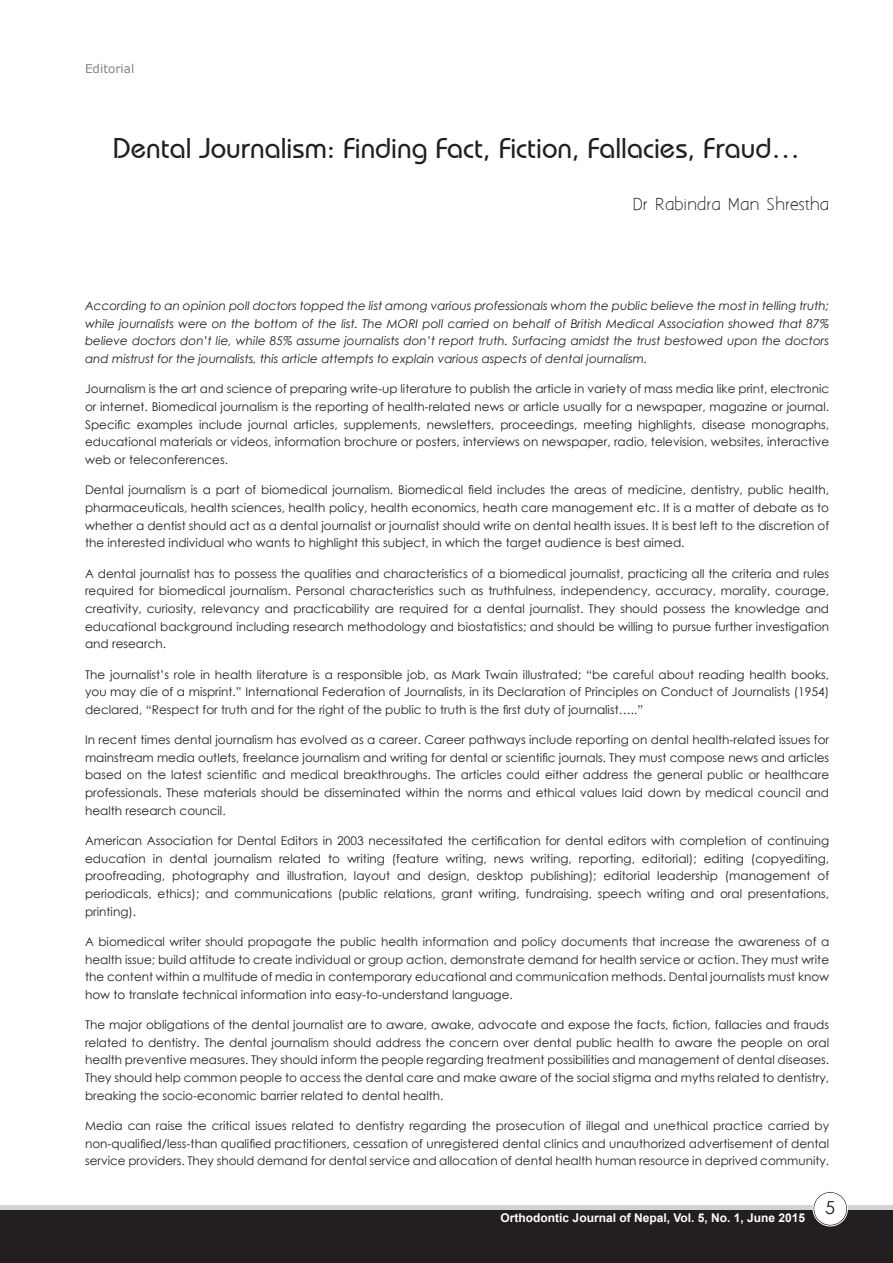
<style>
.page{position:relative;width:893px;height:1263px;background:#fff}
.page>*{position:absolute;margin:0;border:0;box-sizing:border-box;transform-origin:0 0}
.t1{font:500 28.5px "Bauhaus IT Cby BT";color:#231f20}
.t2{font:18px "Century Gothic";color:#231f20}
.t3{font:15px "Aaargh Normal";color:#231f20}
.t4{font:12px/17.7px "Century Gothic";color:#231f20;text-align:justify}
.t5{font:italic 12px/17.7px "Century Gothic";color:#231f20;text-align:justify}
.t6{font:700 12px "Arial";color:#fff}
.t7{font:12px "MS Reference Sans Serif";color:#808285}
</style>
<div class="page">
<div style="left:0;top:1205px;width:893px;height:58px;background:linear-gradient(to right,#d1d2d4,#d1d2d4)"></div>
<div style="left:0;top:1211px;width:893px;height:52px;background:#231f20"></div>
<div style="left:814px;top:1192px;width:33px;height:33px;background:#fff;border-radius:50%"></div>
<div style="left:813px;top:1192px;width:34px;height:34px;border:1px solid #231f20;border-radius:50%"></div>
<div style="left:813px;top:1191px;width:35px;height:35px;border:1px solid #fff;border-radius:50%"></div>
<p class="t7" style="left:85px;top:61px;width:51px">Editorial</p>
<p class="t1" style="left:113px;top:130px;width:688px">Dental Journalism: Finding Fact, Fiction, Fallacies, Fraud…</p>
<p class="t3" style="left:633px;top:196px;width:198px">Dr Rabindra Man Shrestha</p>
<p class="t5" style="left:85px;top:297px;width:746px">According to an opinion poll doctors topped the list among various professionals whom the public believe the most in telling truth; while journalists were on the bottom of the list. The MORI poll carried on behalf of British Medical Association showed that 87% believe doctors don’t lie, while 85% assume journalists don’t report truth. Surfacing amidst the trust bestowed upon the doctors and mistrust for the journalists, this article attempts to explain various aspects of dental journalism.</p>
<p class="t4" style="left:85px;top:380px;width:746px">Journalism is the art and science of preparing write-up literature to publish the article in variety of mass media like print, electronic or internet. Biomedical journalism is the reporting of health-related news or article usually for a newspaper, magazine or journal.<br>Specific examples include journal articles, supplements, newsletters, proceedings, meeting highlights, disease monographs, educational materials or videos, information brochure or posters, interviews on newspaper, radio, television, websites, interactive web or teleconferences.</p>
<p class="t4" style="left:85px;top:481px;width:746px">Dental journalism is a part of biomedical journalism. Biomedical field includes the areas of medicine, dentistry, public health, pharmaceuticals, health sciences, health policy, health economics, heath care management etc. It is a matter of debate as to whether a dentist should act as a dental journalist or journalist should write on dental health issues. It is best left to the discretion of the interested individual who wants to highlight this subject, in which the target audience is best aimed.</p>
<p class="t4" style="left:85px;top:564px;width:746px">A dental journalist has to possess the qualities and characteristics of a biomedical journalist, practicing all the criteria and rules required for biomedical journalism. Personal characteristics such as truthfulness, independency, accuracy, morality, courage, creativity, curiosity, relevancy and practicability are required for a dental journalist. They should possess the knowledge and educational background including research methodology and biostatistics; and should be willing to pursue further investigation and research.</p>
<p class="t4" style="left:85px;top:665px;width:746px">The journalist’s role in health literature is a responsible job, as Mark Twain illustrated; “be careful about reading health books, you may die of a misprint.” International Federation of Journalists, in its Declaration of Principles on Conduct of Journalists (1954) declared, “Respect for truth and for the right of the public to truth is the first duty of journalist…..”</p>
<p class="t4" style="left:85px;top:731px;width:746px">In recent times dental journalism has evolved as a career. Career pathways include reporting on dental health-related issues for mainstream media outlets, freelance journalism and writing for dental or scientific journals. They must compose news and articles based on the latest scientific and medical breakthroughs. The articles could either address the general public or healthcare professionals. These materials should be disseminated within the norms and ethical values laid down by medical council and health research council.</p>
<p class="t4" style="left:85px;top:832px;width:746px">American Association for Dental Editors in 2003 necessitated the certification for dental editors with completion of continuing education in dental journalism related to writing (feature writing, news writing, reporting, editorial); editing (copyediting, proofreading, photography and illustration, layout and design, desktop publishing); editorial leadership (management of periodicals, ethics); and communications (public relations, grant writing, fundraising, speech writing and oral presentations, printing).</p>
<p class="t4" style="left:85px;top:932px;width:746px">A biomedical writer should propagate the public health information and policy documents that increase the awareness of a health issue; build attitude to create individual or group action, demonstrate demand for health service or action. They must write the content within a multitude of media in contemporary educational and communication methods. Dental journalists must know how to translate technical information into easy-to-understand language.</p>
<p class="t4" style="left:85px;top:1016px;width:746px">The major obligations of the dental journalist are to aware, awake, advocate and expose the facts, fiction, fallacies and frauds related to dentistry. The dental journalism should address the concern over dental public health to aware the people on oral health preventive measures. They should inform the people regarding treatment possibilities and management of dental diseases.<br>They should help common people to access the dental care and make aware of the social stigma and myths related to dentistry, breaking the socio-economic barrier related to dental health.</p>
<p class="t4" style="left:85px;top:1117px;width:746px">Media can raise the critical issues related to dentistry regarding the prosecution of illegal and unethical practice carried by non-qualified/less-than qualified practitioners, cessation of unregistered dental clinics and unauthorized advertisement of dental service providers. They should demand for dental service and allocation of dental health human resource in deprived community.</p>
<p class="t6" style="left:501px;top:1209px;width:306px">Orthodontic Journal of Nepal, Vol. 5, No. 1, June 2015</p>
<p class="t2" style="left:825px;top:1195px;width:11px">5</p>
</div>
